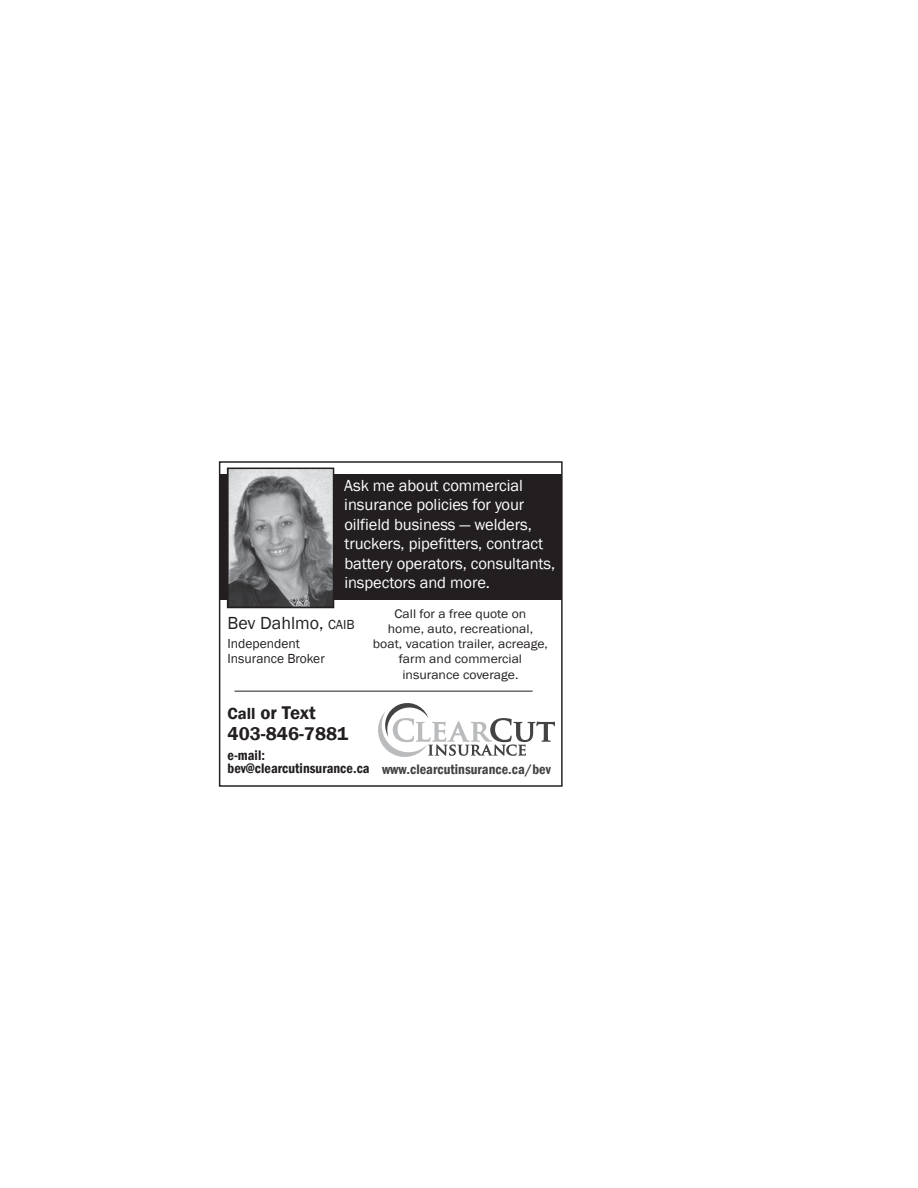
<style>
.page{position:relative;width:918px;height:1188px;background:#fff}
.page>*{position:absolute;margin:0;border:0;box-sizing:border-box;transform-origin:0 0}
.t1{font:600 18.9px/21.3px "Franklin Gothic";color:#231f20}
.t2{font:18px "Franklin Gothic";color:#231f20}
.t3{font:16.5px/19.5px "Franklin Gothic";letter-spacing:-.005em;color:#fff}
.t4{font:600 condensed 14.1px/13.5px "Franklin Gothic";color:#231f20}
.t5{font:600 condensed 14.1px "Franklin Gothic";color:#434344}
.t6{font:13.5px/15.6px "Franklin Gothic";color:#231f20}
.t7{font:12.75px/15.3px "Franklin Gothic";color:#231f20;text-align:center;scale:1.08 1}
.s1{font-size:13.5px}
.s2{font-size:16.5px}
</style>
<div class="page">
<div style="left:219px;top:461px;width:344px;height:326px;background:#fff;border:1px solid #231f20"></div>
<div style="left:220px;top:474px;width:342px;height:125px;background:#231f20"></div>
<hr style="left:234px;top:691px;width:299px;height:1px;background:#231f20">
<svg style="left:230px;top:471px;width:101px;height:134px;background:#8d8e90"></svg>
<div style="left:227px;top:468px;width:107px;height:140px;border:2px solid #231f20"></div>
<svg style="left:378px;top:703px;width:177px;height:54px"></svg>
<p class="t3" style="left:344px;top:476px;width:212px">Ask me about commercial insurance policies for your oilfield business — welders, truckers, pipefitters, contract battery operators, consultants, inspectors and more.</p>
<p class="t2" style="left:228px;top:612px;width:129px">Bev Dahlmo, <span class="s1">CAIB</span></p>
<p class="t6" style="left:228px;top:636px;width:99px">Independent<br>Insurance Broker</p>
<p class="t7" style="left:373px;top:606px;width:164px">Call for a free quote on<br>home, auto, recreational, boat, vacation trailer, acreage, farm and commercial insurance coverage.</p>
<p class="t1" style="left:228px;top:702px;width:122px"><span class="s2">Call</span> or Text<br>403-846-7881</p>
<p class="t4" style="left:228px;top:748px;width:144px">e-mail: bev@clearcutinsurance.ca</p>
<p class="t5" style="left:382px;top:760px;width:170px">www.clearcutinsurance.ca/bev</p>
</div>
